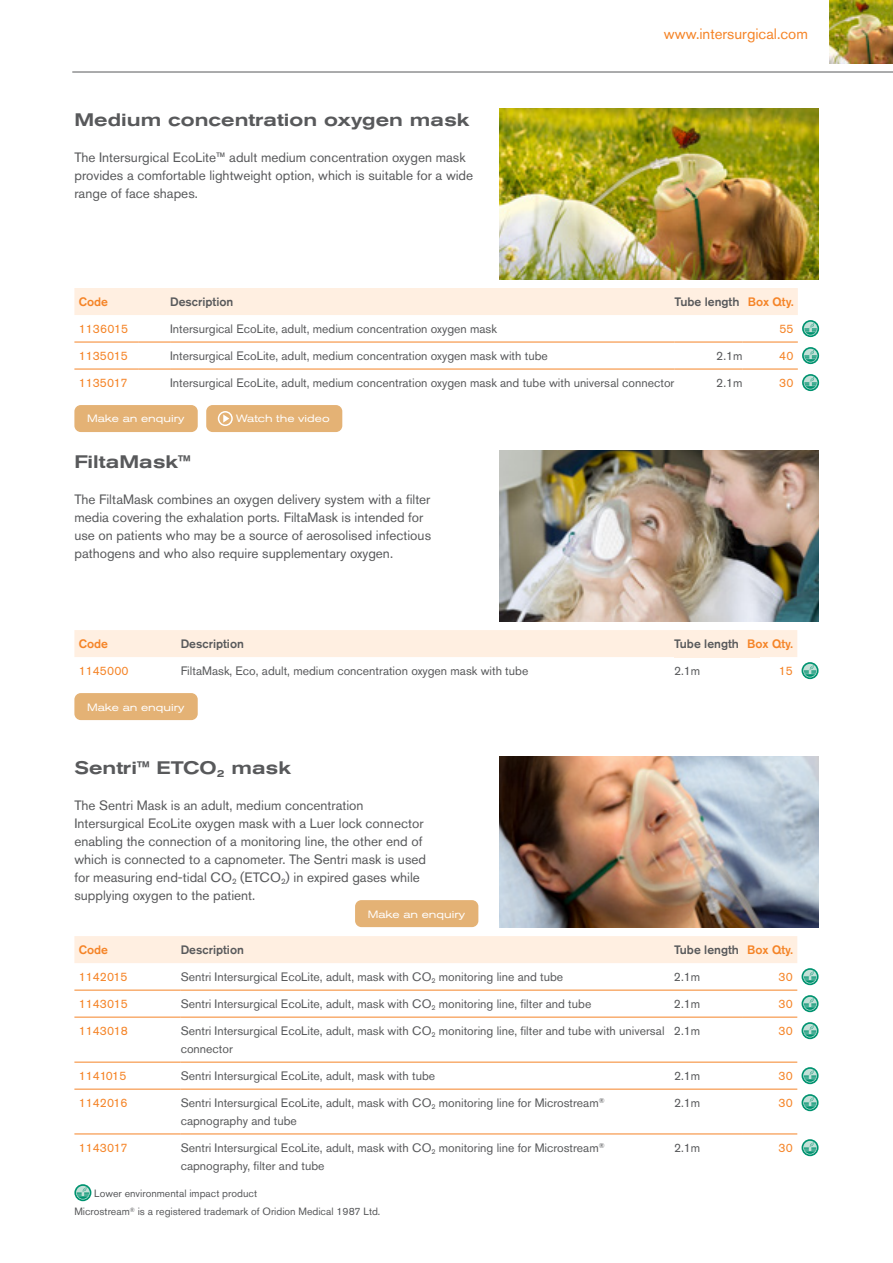
<style>
.page{position:relative;width:893px;height:1263px;background:#fff}
.page>*{position:absolute;margin:0;border:0;box-sizing:border-box;transform-origin:0 0}
.t1{font:500 expanded 18px "Akzidenz Grotesk Pro";color:#58595b}
.t2{font:15px "Akzidenz Grotesk Pro";color:#f58427}
.t3{font:13.5px/18px "Akzidenz Grotesk Pro";color:#58595b}
.t4{font:12.15px/18px "Akzidenz Grotesk Pro";color:#58595b}
.t5{font:12.15px "Akzidenz Grotesk Pro";color:#f58427}
.t6{font:500 12.15px "Akzidenz Grotesk Pro";color:#58595b}
.t7{font:500 12.15px "Akzidenz Grotesk Pro";color:#f58427}
.t8{font:10.5px/18px "Akzidenz Grotesk Pro";color:#58595b}
.t9{font:expanded 10.5px "Akzidenz Grotesk Pro";color:#fff}
.s1{color:#f58427}
</style>
<div class="page">
<hr style="left:72px;top:72px;width:821px;height:1px;background:#58595b">
<img style="left:829px;top:0;width:64px;height:63px">
<svg style="left:74px;top:1184px;width:17px;height:17px"></svg>
<img style="left:500px;top:756px;width:319px;height:171px">
<img style="left:500px;top:450px;width:319px;height:171px">
<svg style="left:74px;top:630px;width:745px;height:49px"></svg>
<img style="left:500px;top:108px;width:319px;height:171px">
<hr style="left:74px;top:342px;width:64px;height:1px;background:#f58427">
<hr style="left:138px;top:342px;width:32px;height:1px;background:#f58427">
<hr style="left:170px;top:342px;width:504px;height:1px;background:#f58427">
<hr style="left:674px;top:342px;width:68px;height:1px;background:#f58427">
<hr style="left:742px;top:342px;width:56px;height:1px;background:#f58427">
<hr style="left:74px;top:369px;width:64px;height:1px;background:#f58427">
<hr style="left:138px;top:369px;width:32px;height:1px;background:#f58427">
<hr style="left:170px;top:369px;width:504px;height:1px;background:#f58427">
<hr style="left:674px;top:369px;width:68px;height:1px;background:#f58427">
<hr style="left:742px;top:369px;width:56px;height:1px;background:#f58427">
<svg style="left:74px;top:288px;width:745px;height:49px"></svg>
<svg style="left:802px;top:347px;width:17px;height:17px"></svg>
<svg style="left:802px;top:374px;width:17px;height:17px"></svg>
<hr style="left:74px;top:990px;width:107px;height:1px;background:#f58427">
<hr style="left:181px;top:990px;width:493px;height:1px;background:#f58427">
<hr style="left:674px;top:990px;width:68px;height:1px;background:#f58427">
<hr style="left:742px;top:990px;width:55px;height:1px;background:#f58427">
<hr style="left:74px;top:1017px;width:107px;height:1px;background:#f58427">
<hr style="left:74px;top:1062px;width:107px;height:1px;background:#f58427">
<hr style="left:74px;top:1089px;width:107px;height:1px;background:#f58427">
<hr style="left:74px;top:1134px;width:107px;height:1px;background:#f58427">
<hr style="left:181px;top:1017px;width:493px;height:1px;background:#f58427">
<hr style="left:674px;top:1017px;width:68px;height:1px;background:#f58427">
<hr style="left:181px;top:1062px;width:493px;height:1px;background:#f58427">
<hr style="left:674px;top:1062px;width:68px;height:1px;background:#f58427">
<hr style="left:181px;top:1089px;width:493px;height:1px;background:#f58427">
<hr style="left:674px;top:1089px;width:68px;height:1px;background:#f58427">
<hr style="left:181px;top:1134px;width:493px;height:1px;background:#f58427">
<hr style="left:674px;top:1134px;width:68px;height:1px;background:#f58427">
<hr style="left:742px;top:1017px;width:55px;height:1px;background:#f58427">
<hr style="left:742px;top:1062px;width:55px;height:1px;background:#f58427">
<hr style="left:742px;top:1089px;width:55px;height:1px;background:#f58427">
<hr style="left:742px;top:1134px;width:55px;height:1px;background:#f58427">
<svg style="left:74px;top:936px;width:745px;height:49px"></svg>
<svg style="left:801px;top:995px;width:18px;height:17px"></svg>
<svg style="left:801px;top:1022px;width:18px;height:17px"></svg>
<svg style="left:801px;top:1067px;width:18px;height:17px"></svg>
<svg style="left:801px;top:1094px;width:18px;height:17px"></svg>
<svg style="left:801px;top:1139px;width:18px;height:17px"></svg>
<div style="left:74px;top:405px;width:124px;height:27px;background:#e4b275;border-radius:6px"></div>
<div style="left:355px;top:900px;width:123px;height:27px;background:#e4b275;border-radius:6px"></div>
<div style="left:74px;top:693px;width:124px;height:27px;background:#e4b275;border-radius:6px"></div>
<div style="left:206px;top:405px;width:136px;height:27px;background:#e4b275;border-radius:6px"></div>
<svg style="left:218px;top:411px;width:15px;height:15px"></svg>
<h1 class="t1" style="left:74px;top:108px;width:397px">Medium concentration oxygen mask</h1>
<p class="t3" style="left:74px;top:148px;width:400px">The Intersurgical EcoLite™ adult medium concentration oxygen mask provides a comfortable lightweight option, which is suitable for a wide range of face shapes.</p>
<p class="t2" style="left:664px;top:24px;width:146px">www.intersurgical.com</p>
<p class="t7" style="left:79px;top:294px;width:31px">Code</p>
<p class="t6" style="left:170px;top:294px;width:65px">Description</p>
<p class="t6" style="left:674px;top:294px;width:121px">Tube length <span class="s1">Box Qty.</span></p>
<p class="t5" style="left:79px;top:321px;width:51px">1136015</p>
<p class="t4" style="left:170px;top:320px;width:328px">Intersurgical EcoLite, adult, medium concentration oxygen mask</p>
<p class="t5" style="left:779px;top:321px;width:16px">55</p>
<p class="t5" style="left:79px;top:348px;width:51px">1135015</p>
<p class="t4" style="left:170px;top:347px;width:379px">Intersurgical EcoLite, adult, medium concentration oxygen mask with tube</p>
<p class="t4" style="left:716px;top:347px;width:28px">2.1m</p>
<p class="t5" style="left:779px;top:348px;width:16px">40</p>
<p class="t5" style="left:79px;top:375px;width:50px">1135017</p>
<p class="t4" style="left:170px;top:374px;width:506px">Intersurgical EcoLite, adult, medium concentration oxygen mask and tube with universal connector</p>
<p class="t4" style="left:716px;top:374px;width:28px">2.1m</p>
<p class="t5" style="left:779px;top:375px;width:16px">30</p>
<p class="t9" style="left:87px;top:412px;width:99px">Make an enquiry</p>
<p class="t9" style="left:236px;top:412px;width:95px">Watch the video</p>
<h1 class="t1" style="left:74px;top:450px;width:118px">FiltaMask™</h1>
<p class="t3" style="left:74px;top:490px;width:358px">The FiltaMask combines an oxygen delivery system with a filter media covering the exhalation ports. FiltaMask is intended for use on patients who may be a source of aerosolised infectious pathogens and who also require supplementary oxygen.</p>
<p class="t7" style="left:79px;top:636px;width:31px">Code</p>
<p class="t6" style="left:181px;top:636px;width:65px">Description</p>
<p class="t6" style="left:674px;top:636px;width:121px">Tube length <span class="s1">Box Qty.</span></p>
<p class="t5" style="left:79px;top:663px;width:51px">1145000</p>
<p class="t4" style="left:181px;top:662px;width:349px">FiltaMask, Eco, adult, medium concentration oxygen mask with tube</p>
<p class="t4" style="left:674px;top:662px;width:28px">2.1m</p>
<p class="t5" style="left:779px;top:663px;width:16px">15</p>
<p class="t9" style="left:87px;top:700px;width:99px">Make an enquiry</p>
<h1 class="t1" style="left:74px;top:756px;width:218px">Sentri™ ETCO<sub>2</sub> mask</h1>
<p class="t3" style="left:74px;top:796px;width:353px">The Sentri Mask is an adult, medium concentration Intersurgical EcoLite oxygen mask with a Luer lock connector enabling the connection of a monitoring line, the other end of which is connected to a capnometer. The Sentri mask is used for measuring end-tidal CO<sub>2</sub> (ETCO<sub>2</sub>) in expired gases while supplying oxygen to the patient.</p>
<p class="t9" style="left:368px;top:907px;width:99px">Make an enquiry</p>
<p class="t7" style="left:79px;top:942px;width:31px">Code</p>
<p class="t6" style="left:181px;top:942px;width:65px">Description</p>
<p class="t6" style="left:674px;top:942px;width:121px">Tube length <span class="s1">Box Qty.</span></p>
<p class="t5" style="left:79px;top:969px;width:51px">1142015</p>
<p class="t4" style="left:181px;top:968px;width:384px">Sentri Intersurgical EcoLite, adult, mask with CO<sub>2</sub> monitoring line and tube</p>
<p class="t4" style="left:674px;top:968px;width:28px">2.1m</p>
<p class="t5" style="left:779px;top:969px;width:16px">30</p>
<p class="t5" style="left:79px;top:996px;width:51px">1143015</p>
<p class="t4" style="left:181px;top:995px;width:412px">Sentri Intersurgical EcoLite, adult, mask with CO<sub>2</sub> monitoring line, filter and tube</p>
<p class="t4" style="left:674px;top:995px;width:28px">2.1m</p>
<p class="t5" style="left:779px;top:996px;width:16px">30</p>
<p class="t5" style="left:79px;top:1023px;width:51px">1143018</p>
<p class="t4" style="left:181px;top:1022px;width:485px">Sentri Intersurgical EcoLite, adult, mask with CO<sub>2</sub> monitoring line, filter and tube with universal connector</p>
<p class="t4" style="left:674px;top:1022px;width:28px">2.1m</p>
<p class="t5" style="left:779px;top:1023px;width:16px">30</p>
<p class="t5" style="left:79px;top:1068px;width:49px">1141015</p>
<p class="t4" style="left:181px;top:1067px;width:256px">Sentri Intersurgical EcoLite, adult, mask with tube</p>
<p class="t4" style="left:674px;top:1067px;width:28px">2.1m</p>
<p class="t5" style="left:779px;top:1068px;width:16px">30</p>
<p class="t5" style="left:79px;top:1095px;width:51px">1142016</p>
<p class="t4" style="left:181px;top:1094px;width:425px">Sentri Intersurgical EcoLite, adult, mask with CO<sub>2</sub> monitoring line for Microstream<sup>® </sup>capnography and tube</p>
<p class="t4" style="left:674px;top:1094px;width:28px">2.1m</p>
<p class="t5" style="left:779px;top:1095px;width:16px">30</p>
<p class="t5" style="left:79px;top:1140px;width:50px">1143017</p>
<p class="t4" style="left:181px;top:1139px;width:425px">Sentri Intersurgical EcoLite, adult, mask with CO<sub>2</sub> monitoring line for Microstream<sup>® </sup>capnography, filter and tube</p>
<p class="t4" style="left:674px;top:1139px;width:28px">2.1m</p>
<p class="t5" style="left:779px;top:1140px;width:16px">30</p>
<p class="t8" style="left:74px;top:1184px;width:307px;text-indent:20px">Lower environmental impact product<br>Microstream<sup>®</sup> is a registered trademark of Oridion Medical 1987 Ltd.</p>
</div>
